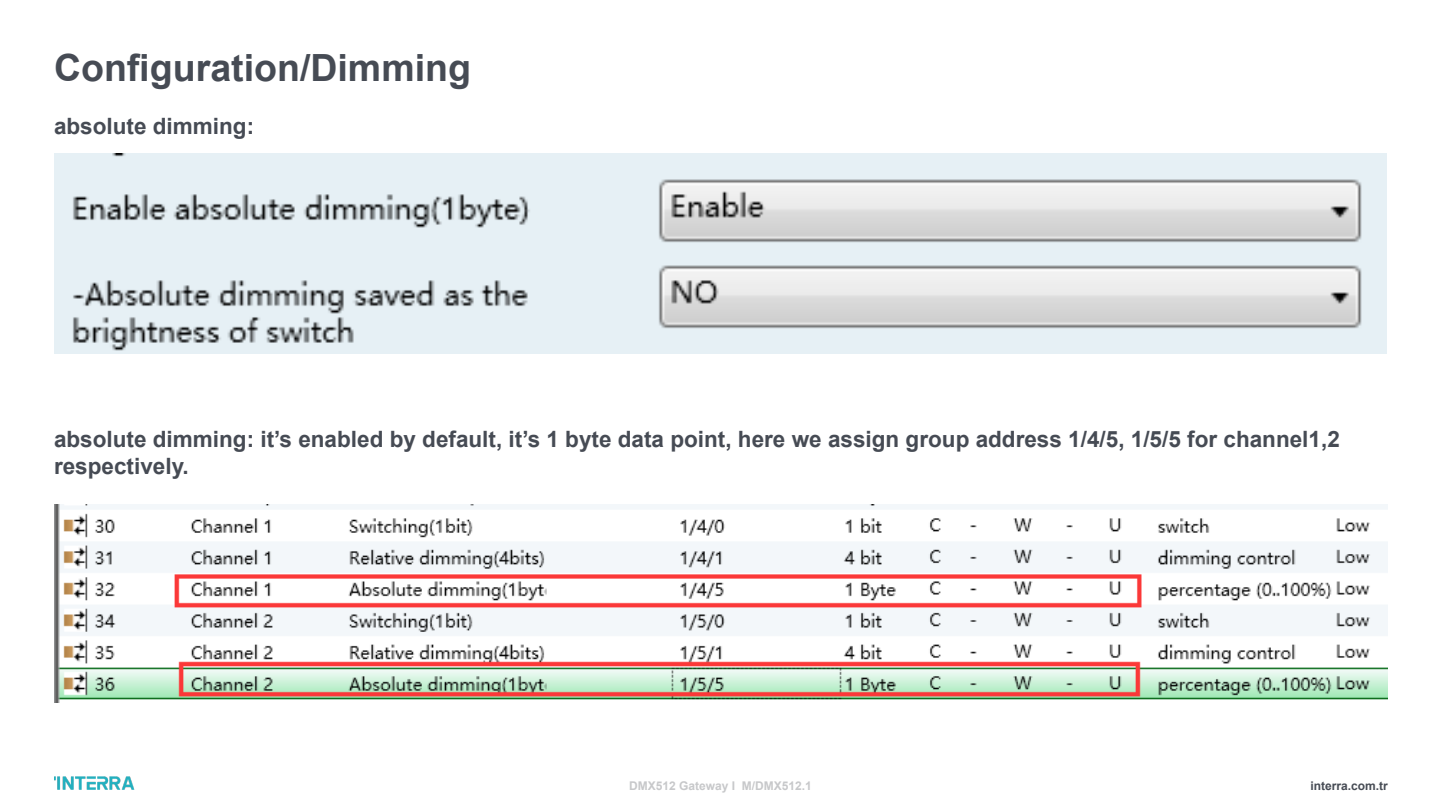
<style>
.page{position:relative;width:1441px;height:810px;background:#fff}
.page>*{position:absolute;margin:0;border:0;box-sizing:border-box;transform-origin:0 0}
.t1{font:700 37.5px "Arial";color:#464b54}
.t2{font:700 22.5px/27px "Arial";color:#464b54}
.t3{font:700 12px "Arial";color:#c7c8ca}
.t4{font:700 12px "Arial";color:#464b54}
</style>
<div class="page">
<img style="left:54px;top:776px;width:81px;height:14px">
<img style="left:54px;top:153px;width:1332px;height:201px">
<img style="left:54px;top:504px;width:1333px;height:199px">
<p class="t1" style="left:54px;top:42px;width:418px">Configuration/Dimming</p>
<p class="t2" style="left:54px;top:113px;width:202px">absolute dimming:</p>
<p class="t2" style="left:54px;top:426px;width:1286px">absolute dimming: it’s enabled by default, it’s 1 byte data point, here we assign group address 1/4/5, 1/5/5 for channel1,2 respectively.</p>
<p class="t3" style="left:629px;top:777px;width:184px">DMX512 Gateway I M/DMX512.1</p>
<p class="t4" style="left:1310px;top:777px;width:79px">interra.com.tr</p>
</div>
